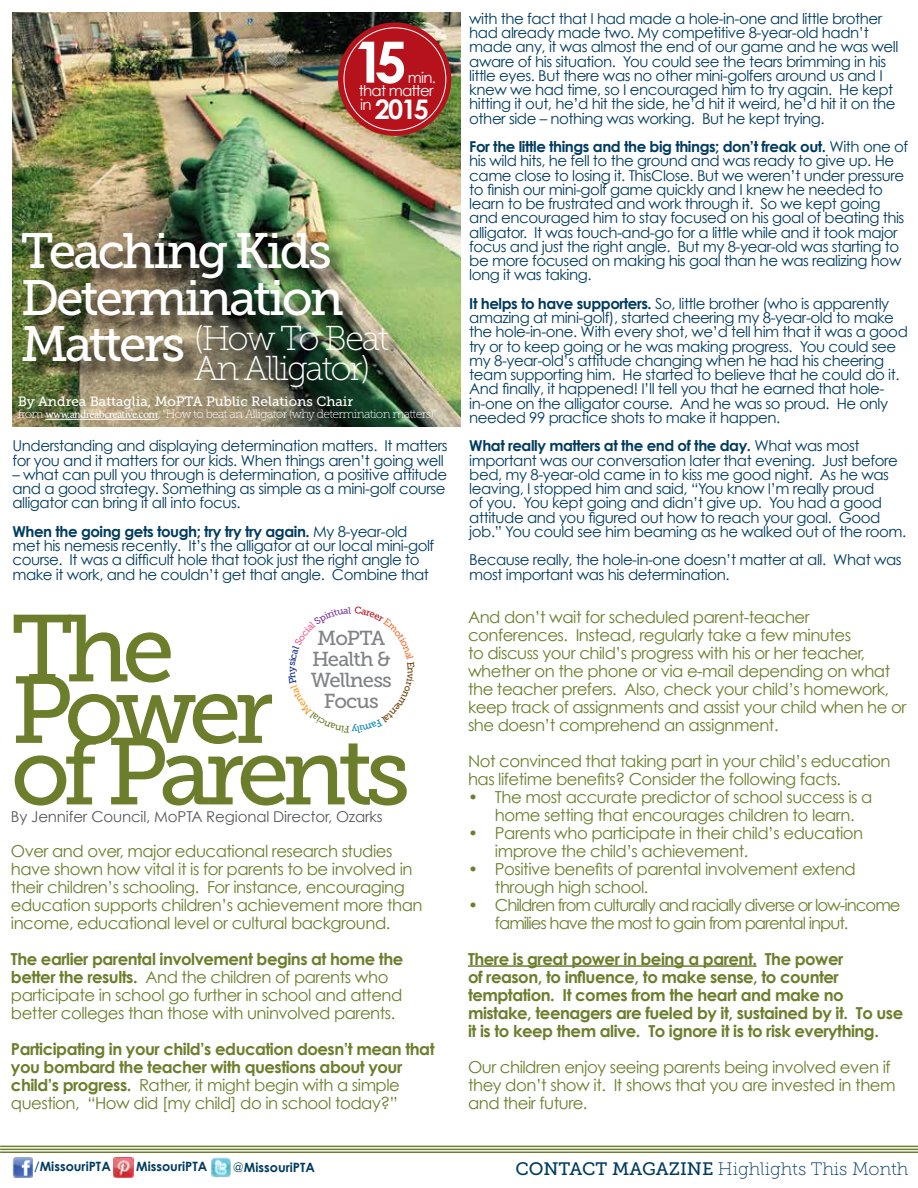
<style>
.page{position:relative;width:918px;height:1188px;background:#fff}
.page>*{position:absolute;margin:0;border:0;box-sizing:border-box;transform-origin:0 0}
.t1{font:94.5px "Museo Slab 500";letter-spacing:-.08em;color:#6c7e2c}
.t2{font:700 57px "Century Gothic";color:#fff}
.t3{font:49.5px/46.5px "Museo Slab 500";letter-spacing:-.06em;color:#fff}
.t4{font:34.5px/30px "Museo Slab 100";letter-spacing:-.065em;color:#fff}
.t5{font:700 27px "Century Gothic";color:#fff}
.t6{font:20.1px/21.1px "Museo Slab 500";letter-spacing:-.04em;color:#808285;text-align:center}
.t7{font:18px "Museo Slab 100";color:#003c60}
.t8{font:16.5px/18px "Century Gothic";letter-spacing:-.03em;color:#6c7e2c}
.t9{font:700 16.5px/18px "Century Gothic";letter-spacing:-.03em;color:#6c7e2c}
.t10{font:16.5px/18px "Century Gothic";letter-spacing:-.06em;color:#6c7e2c}
.t11{font:15px/14.2px "Century Gothic";letter-spacing:-.03em;color:#003c60}
.t12{font:15px "Century Gothic";letter-spacing:-.01em;color:#58595b}
.t13{font:15px/13.5px "Century Gothic";letter-spacing:-.05em;color:#fff;text-align:right}
.t14{font:13.5px "Museo Slab 500";color:#fff}
.t15{font:700 12.9px "Century Gothic";color:#003c60}
.t16{font:12px "Museo Slab 100";letter-spacing:-.05em;color:#fff}
.s1{font-family:"Minion Pro"}
.s2{font-weight:700}
.s3{font-weight:400}
.s4{font-family:"Museo Slab 500"}
</style>
<div class="page">
<hr style="left:468px;top:965px;width:289px;height:2px;background:#6c7e2c">
<img style="left:12px;top:13px;width:448px;height:414px">
<hr style="left:0;top:1149px;width:918px;height:1px;background:#6c7e2c">
<hr style="left:0;top:1151px;width:918px;height:2px;background:#6c7e2c">
<hr style="left:0;top:1146px;width:918px;height:1px;background:#6c7e2c">
<img style="left:12px;top:1157px;width:21px;height:21px">
<img style="left:210px;top:1158px;width:21px;height:20px">
<img style="left:114px;top:1158px;width:19px;height:19px">
<div style="left:25px;top:236px;width:336px;height:144px;background:#000;opacity:.75"></div>
<svg style="left:338px;top:22px;width:113px;height:114px;background:#b72a31"></svg>
<div style="left:344px;top:28px;width:102px;height:102px;background:#b5121b;border-radius:50%"></div>
<div style="left:198px;top:329px;width:208px;height:77px;background:#000;opacity:.75"></div>
<hr style="left:45px;top:419px;width:113px;height:1px;background:#fff">
<h2 class="t2" style="left:353px;top:26px;width:55px">15</h2>
<p class="t13" style="left:359px;top:70px;width:79px">min.<br>that matter</p>
<h3 class="t5" style="left:360px;top:92px;width:70px"><sup>in</sup> 2015</h3>
<h3 class="t3" style="left:21px;top:228px;width:325px">Teaching Kids<br>Determination<br>Matters</h3>
<h3 class="t4" style="left:194px;top:324px;width:196px">(How To Beat<br>An Alligator)</h3>
<p class="t14" style="left:18px;top:394px;width:337px">By Andrea Battaglia, MoPTA Public Relations Chair</p>
<p class="t16" style="left:18px;top:408px;width:421px">from <span class="s1">www.andreabcreative.com</span>, “How to beat an Alligator (why determination matters)”</p>
<p class="t11" style="left:12px;top:439px;width:437px">Understanding and displaying determination matters. It matters for you and it matters for our kids. When things aren’t going well</p>
<p class="t11" style="left:12px;top:467px;width:436px;text-align:justify">– what can pull you through is determination, a positive attitude and a good strategy. Something as simple as a mini-golf course alligator can bring it all into focus.</p>
<p class="t11" style="left:12px;top:524px;width:423px"><span class="s2">When the going gets tough; try try try again.</span> My 8-year-old met his nemesis recently. It’s the alligator at our local mini-golf course. It was a difficult hole that took just the right angle to make it work, and he couldn’t get that angle. Combine that</p>
<h1 class="t1" style="left:11px;top:596px;width:165px">The</h1>
<h3 class="t6" style="left:311px;top:628px;width:83px">MoPTA<br>Health &amp;<br>Wellness<br>Focus</h3>
<h1 class="t1" style="left:11px;top:658px;width:264px">Power</h1>
<h1 class="t1" style="left:11px;top:719px;width:401px">of Parents</h1>
<p class="t12" style="left:11px;top:808px;width:373px">By Jennifer Council, MoPTA Regional Director, Ozarks</p>
<p class="t8" style="left:11px;top:841px;width:413px">Over and over, major educational research studies have shown how vital it is for parents to be involved in their children’s schooling. For instance, encouraging education supports children’s achievement more than income, educational level or cultural background.</p>
<p class="t8" style="left:11px;top:949px;width:394px"><span class="s2">The earlier parental involvement begins at home the better the results.</span> And the children of parents who participate in school go further in school and attend better colleges than those with uninvolved parents.</p>
<p class="t9" style="left:11px;top:1039px;width:425px">Participating in your child’s education doesn’t mean that you bombard the teacher with questions about your child’s progress. <span class="s3">Rather, it might begin with a simple question, “How did [my child] do in school today?”</span></p>
<p class="t11" style="left:469px;top:11px;width:431px">with the fact that I had made a hole-in-one and little brother had already made two. My competitive 8-year-old hadn’t made any, it was almost the end of our game and he was well aware of his situation. You could see the tears brimming in his little eyes. But there was no other mini-golfers around us and I knew we had time, so I encouraged him to try again. He kept hitting it out, he’d hit the side, he’d hit it weird, he’d hit it on the other side – nothing was working. But he kept trying.</p>
<p class="t11" style="left:469px;top:139px;width:440px"><span class="s2">For the little things and the big things; don’t freak out.</span> With one of his wild hits, he fell to the ground and was ready to give up. He came close to losing it. ThisClose. But we weren’t under pressure to finish our mini-golf game quickly and I knew he needed to learn to be frustrated and work through it. So we kept going and encouraged him to stay focused on his goal of beating this alligator. It was touch-and-go for a little while and it took major focus and just the right angle. But my 8-year-old was starting to be more focused on making his goal than he was realizing how long it was taking.</p>
<p class="t11" style="left:469px;top:296px;width:440px"><span class="s2">It helps to have supporters.</span> So, little brother (who is apparently amazing at mini-golf), started cheering my 8-year-old to make the hole-in-one. With every shot, we’d tell him that it was a good try or to keep going or he was making progress. You could see my 8-year-old’s attitude changing when he had his cheering team supporting him. He started to believe that he could do it.<br>And finally, it happened! I’ll tell you that he earned that hole&shy;in-one on the alligator course. And he was so proud. He only needed 99 practice shots to make it happen.</p>
<p class="t11" style="left:469px;top:439px;width:438px"><span class="s2">What really matters at the end of the day.</span> What was most important was our conversation later that evening. Just before bed, my 8-year-old came in to kiss me good night. As he was leaving, I stopped him and said, “You know I’m really proud<br>of you. You kept going and didn’t give up. You had a good attitude and you figured out how to reach your goal. Good job.” You could see him beaming as he walked out of the room.</p>
<p class="t11" style="left:469px;top:553px;width:434px">Because really, the hole-in-one doesn’t matter at all. What was most important was his determination.</p>
<p class="t8" style="left:468px;top:607px;width:440px">And don’t wait for scheduled parent-teacher conferences. Instead, regularly take a few minutes<br>to discuss your child’s progress with his or her teacher, whether on the phone or via e-mail depending on what the teacher prefers. Also, check your child’s homework, keep track of assignments and assist your child when he or she doesn’t comprehend an assignment.</p>
<p class="t8" style="left:468px;top:751px;width:424px">Not convinced that taking part in your child’s education has lifetime benefits? Consider the following facts.</p>
<p class="t8" style="left:468px;top:787px;width:406px;text-align:center">• The most accurate predictor of school success is a home setting that encourages children to learn.</p>
<p class="t8" style="left:495px;top:823px;width:370px;text-indent:-27px">• Parents who participate in their child’s education improve the child’s achievement.</p>
<p class="t8" style="left:495px;top:859px;width:362px;text-indent:-27px">• Positive benefits of parental involvement extend through high school.</p>
<p class="t10" style="left:495px;top:895px;width:407px;text-indent:-27px">• Children from culturally and racially diverse or low-income families have the most to gain from parental input.</p>
<p class="t9" style="left:468px;top:949px;width:437px">There is great power in being a parent. The power<br>of reason, to influence, to make sense, to counter temptation. It comes from the heart and make no mistake, teenagers are fueled by it, sustained by it. To use it is to keep them alive. To ignore it is to risk everything.</p>
<p class="t8" style="left:468px;top:1057px;width:429px">Our children enjoy seeing parents being involved even if they don’t show it. It shows that you are invested in them and their future.</p>
<p class="t15" style="left:34px;top:1159px;width:78px"><span class="s3">/</span>MissouriPTA</p>
<p class="t15" style="left:136px;top:1158px;width:72px">MissouriPTA</p>
<p class="t15" style="left:233px;top:1159px;width:84px"><span class="s3">@</span>MissouriPTA</p>
<p class="t7" style="left:515px;top:1159px;width:395px"><span class="s4">CONTACT MAGAZINE</span> Highlights This Month</p>
</div>
